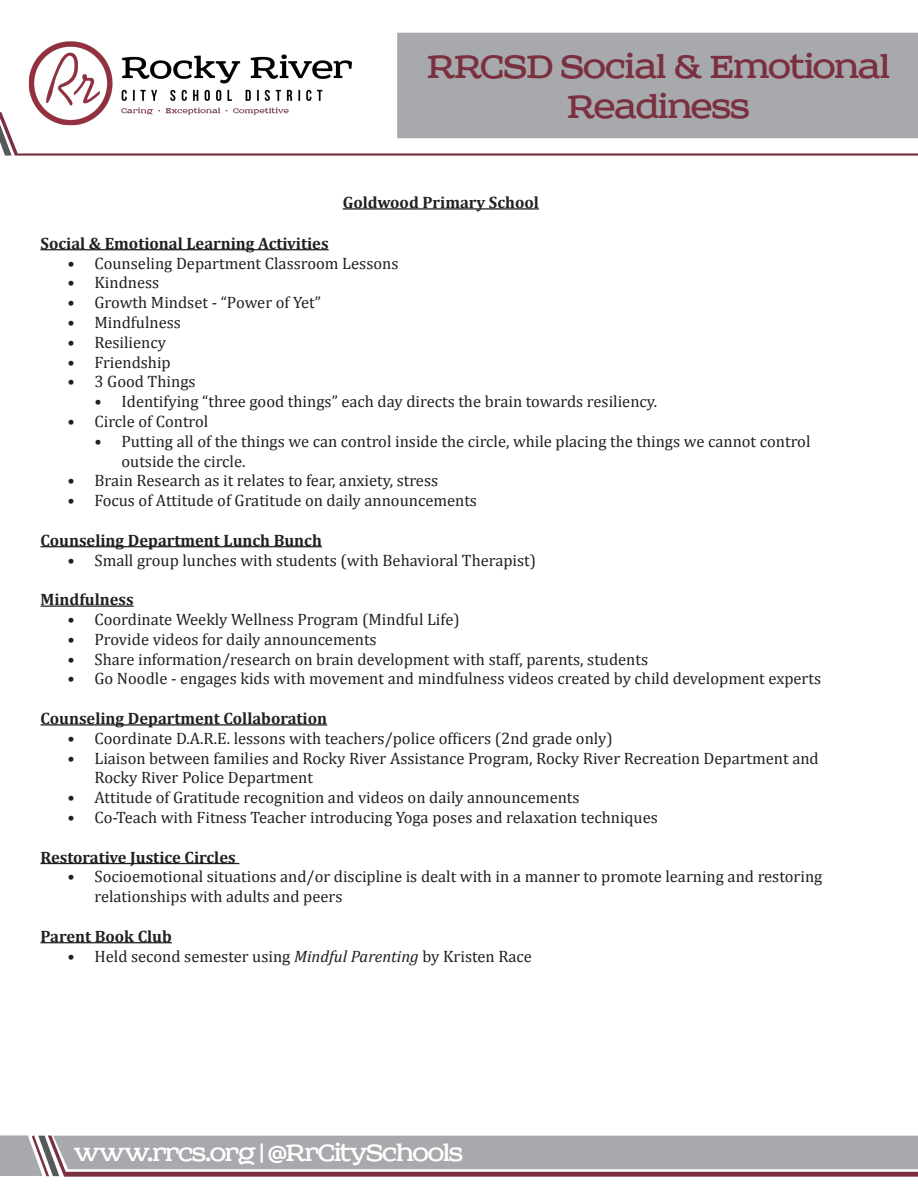
<style>
.page{position:relative;width:918px;height:1188px;background:#fff}
.page>*{position:absolute;margin:0;border:0;box-sizing:border-box;transform-origin:0 0}
.t1{font:36.3px/39.6px "Sreda";letter-spacing:-.035em;color:#7a303f;text-align:center;scale:.91 1}
.t2{font:26.4px "Sreda";letter-spacing:-.05em;color:#fff;scale:.91 1}
.t3{font:16.5px/19.8px "Cambria";color:#231f20}
.t4{font:700 16.5px "Cambria";color:#231f20}
.s1{font-style:italic}
</style>
<div class="page">
<svg style="left:0;top:1135px;width:918px;height:42px;background:#aaa2a7"></svg>
<div style="left:397px;top:33px;width:521px;height:79px;background:#a8a9ad"></div>
<img style="left:28px;top:41px;width:324px;height:71px">
<svg style="left:0;top:112px;width:918px;height:44px"></svg>
<hr style="left:343px;top:208px;width:196px;height:2px;background:#231f20">
<hr style="left:40px;top:249px;width:289px;height:1px;background:#231f20">
<hr style="left:40px;top:546px;width:282px;height:1px;background:#231f20">
<hr style="left:40px;top:605px;width:94px;height:2px;background:#231f20">
<hr style="left:40px;top:724px;width:287px;height:2px;background:#231f20">
<hr style="left:40px;top:863px;width:199px;height:1px;background:#231f20">
<hr style="left:40px;top:942px;width:132px;height:1px;background:#231f20">
<h1 class="t1" style="left:427px;top:48px;width:510px">RRCSD Social &amp; Emotional<br>Readiness</h1>
<p class="t4" style="left:343px;top:191px;width:198px">Goldwood Primary School</p>
<p class="t4" style="left:40px;top:232px;width:290px">Social &amp; Emotional Learning Activities</p>
<p class="t3" style="left:68px;top:253px;width:332px">• Counseling Department Classroom Lessons</p>
<p class="t3" style="left:68px;top:273px;width:93px">• Kindness</p>
<p class="t3" style="left:68px;top:293px;width:255px">• Growth Mindset - “Power of Yet”</p>
<p class="t3" style="left:68px;top:312px;width:115px">• Mindfulness</p>
<p class="t3" style="left:68px;top:332px;width:100px">• Resiliency</p>
<p class="t3" style="left:68px;top:352px;width:105px">• Friendship</p>
<p class="t3" style="left:68px;top:372px;width:130px">• 3 Good Things</p>
<p class="t3" style="left:94px;top:392px;width:564px">• Identifying “three good things” each day directs the brain towards resiliency.</p>
<p class="t3" style="left:68px;top:411px;width:142px">• Circle of Control</p>
<p class="t3" style="left:122px;top:431px;width:691px;text-indent:-27px">• Putting all of the things we can control inside the circle, while placing the things we cannot control outside the circle.</p>
<p class="t3" style="left:68px;top:471px;width:372px">• Brain Research as it relates to fear, anxiety, stress</p>
<p class="t3" style="left:68px;top:491px;width:411px">• Focus of Attitude of Gratitude on daily announcements</p>
<p class="t4" style="left:40px;top:529px;width:283px">Counseling Department Lunch Bunch</p>
<p class="t3" style="left:68px;top:550px;width:470px">• Small group lunches with students (with Behavioral Therapist)</p>
<p class="t4" style="left:40px;top:588px;width:95px">Mindfulness</p>
<p class="t3" style="left:68px;top:609px;width:394px">• Coordinate Weekly Wellness Program (Mindful Life)</p>
<p class="t3" style="left:68px;top:629px;width:311px">• Provide videos for daily announcements</p>
<p class="t3" style="left:68px;top:649px;width:582px">• Share information/research on brain development with staff, parents, students</p>
<p class="t3" style="left:68px;top:669px;width:755px">• Go Noodle - engages kids with movement and mindfulness videos created by child development experts</p>
<p class="t4" style="left:40px;top:707px;width:288px">Counseling Department Collaboration</p>
<p class="t3" style="left:68px;top:728px;width:547px">• Coordinate D.A.R.E. lessons with teachers/police officers (2nd grade only)</p>
<p class="t3" style="left:94px;top:748px;width:726px;text-indent:-27px">• Liaison between families and Rocky River Assistance Program, Rocky River Recreation Department and<br>Rocky River Police Department</p>
<p class="t3" style="left:68px;top:788px;width:514px">• Attitude of Gratitude recognition and videos on daily announcements</p>
<p class="t3" style="left:68px;top:807px;width:592px">• Co-Teach with Fitness Teacher introducing Yoga poses and relaxation techniques</p>
<p class="t4" style="left:40px;top:845px;width:197px">Restorative Justice Circles</p>
<p class="t3" style="left:94px;top:867px;width:729px;text-indent:-27px">• Socioemotional situations and/or discipline is dealt with in a manner to promote learning and restoring relationships with adults and peers</p>
<p class="t4" style="left:40px;top:925px;width:133px">Parent Book Club</p>
<p class="t3" style="left:68px;top:946px;width:466px">• Held second semester using <span class="s1">Mindful Parenting</span> by Kristen Race</p>
<h2 class="t2" style="left:73px;top:1137px;width:430px">www.rrcs.org | @RrCitySchools</h2>
</div>
